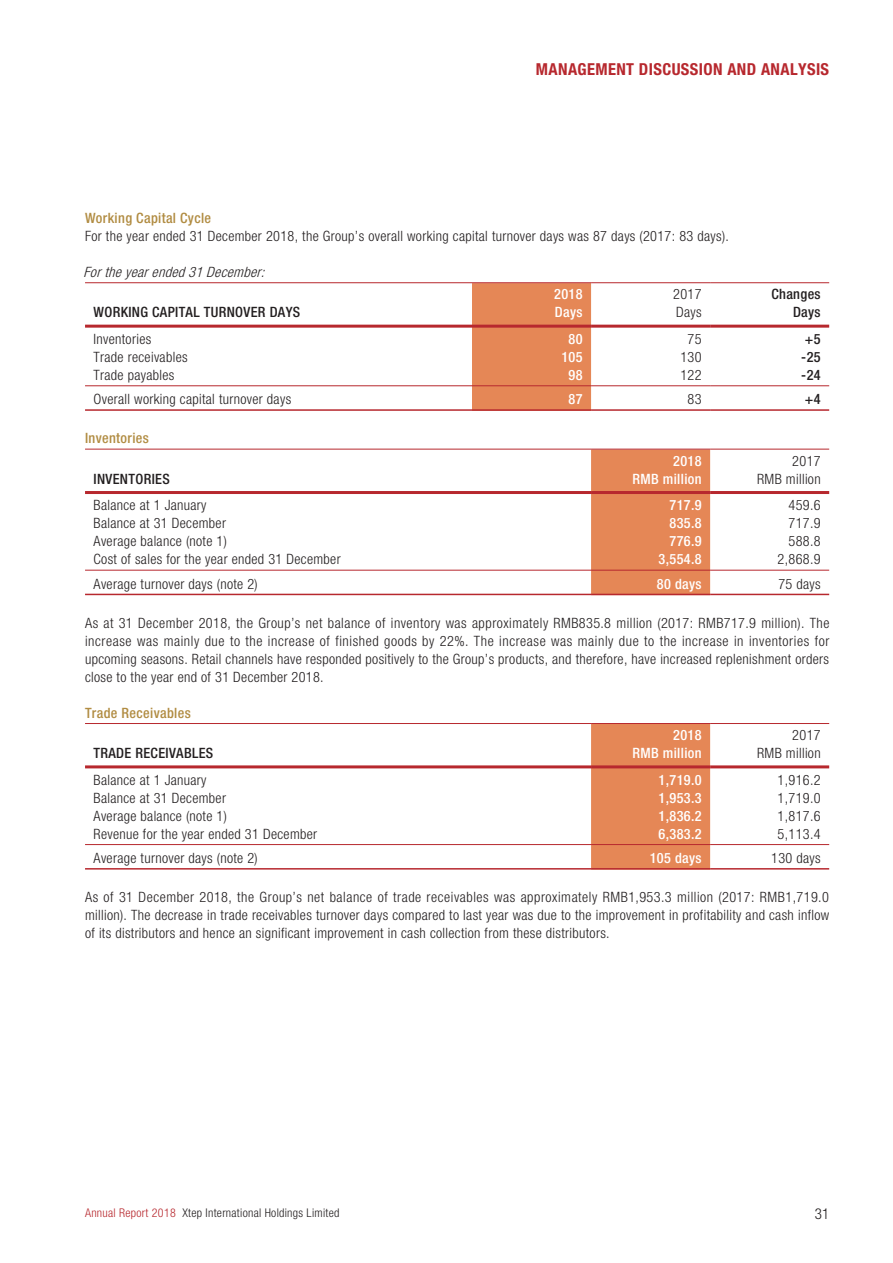
<style>
.page{position:relative;width:893px;height:1263px;background:#fff}
.page>*{position:absolute;margin:0;border:0;box-sizing:border-box;transform-origin:0 0}
.t1{font:700 condensed 16.5px "Helvetica Neue LT Std";letter-spacing:.025em;color:#b7282e}
.t2{font:300 condensed 15px "Helvetica Neue LT Std";color:#231f20}
.t3{font:300 condensed 14.25px/18px "Helvetica Neue LT Std";letter-spacing:.025em;color:#231f20;text-align:justify}
.t4{font:500 condensed 14.25px "Helvetica Neue LT Std";letter-spacing:.025em;color:#fff}
.t5{font:500 condensed 14.25px "Helvetica Neue LT Std";letter-spacing:.025em;color:#231f20}
.t6{font:500 condensed 14.25px "Helvetica Neue LT Std";letter-spacing:.025em;color:#b18c42}
.t7{font:italic 300 condensed 14.25px "Helvetica Neue LT Std";color:#231f20}
.t8{font:300 condensed 12px "Helvetica Neue LT Std";letter-spacing:.025em;color:#231f20}
.s1{color:#b7282e}
</style>
<div class="page">
<div style="left:472px;top:283px;width:119px;height:126px;background:#e58756"></div>
<hr style="left:85px;top:282px;width:387px;height:1px;background:#b7282e">
<hr style="left:472px;top:282px;width:119px;height:1px;background:#b7282e">
<hr style="left:591px;top:282px;width:119px;height:1px;background:#b7282e">
<hr style="left:710px;top:282px;width:119px;height:1px;background:#b7282e">
<hr style="left:85px;top:325px;width:387px;height:3px;background:#b7282e">
<hr style="left:472px;top:325px;width:119px;height:3px;background:#b7282e">
<hr style="left:591px;top:325px;width:119px;height:3px;background:#b7282e">
<hr style="left:710px;top:325px;width:119px;height:3px;background:#b7282e">
<hr style="left:85px;top:385px;width:387px;height:1px;background:#b7282e">
<hr style="left:472px;top:385px;width:119px;height:1px;background:#b7282e">
<hr style="left:591px;top:385px;width:119px;height:1px;background:#b7282e">
<hr style="left:710px;top:385px;width:119px;height:1px;background:#b7282e">
<hr style="left:85px;top:409px;width:387px;height:2px;background:#b7282e">
<hr style="left:472px;top:409px;width:119px;height:2px;background:#b7282e">
<hr style="left:591px;top:409px;width:119px;height:2px;background:#b7282e">
<hr style="left:710px;top:409px;width:119px;height:2px;background:#b7282e">
<div style="left:591px;top:450px;width:119px;height:144px;background:#e58756"></div>
<hr style="left:85px;top:449px;width:506px;height:1px;background:#b7282e">
<hr style="left:591px;top:449px;width:119px;height:1px;background:#b7282e">
<hr style="left:710px;top:449px;width:119px;height:1px;background:#b7282e">
<hr style="left:85px;top:491px;width:506px;height:3px;background:#b7282e">
<hr style="left:591px;top:491px;width:119px;height:3px;background:#b7282e">
<hr style="left:710px;top:491px;width:119px;height:3px;background:#b7282e">
<hr style="left:85px;top:570px;width:506px;height:1px;background:#b7282e">
<hr style="left:591px;top:570px;width:119px;height:1px;background:#b7282e">
<hr style="left:710px;top:570px;width:119px;height:1px;background:#b7282e">
<hr style="left:85px;top:594px;width:506px;height:1px;background:#b7282e">
<hr style="left:591px;top:594px;width:119px;height:1px;background:#b7282e">
<hr style="left:710px;top:594px;width:119px;height:1px;background:#b7282e">
<div style="left:591px;top:724px;width:119px;height:144px;background:#e58756"></div>
<hr style="left:85px;top:723px;width:506px;height:1px;background:#b7282e">
<hr style="left:591px;top:723px;width:119px;height:1px;background:#b7282e">
<hr style="left:710px;top:723px;width:119px;height:1px;background:#b7282e">
<hr style="left:85px;top:765px;width:506px;height:3px;background:#b7282e">
<hr style="left:591px;top:765px;width:119px;height:3px;background:#b7282e">
<hr style="left:710px;top:765px;width:119px;height:3px;background:#b7282e">
<hr style="left:85px;top:844px;width:506px;height:1px;background:#b7282e">
<hr style="left:591px;top:844px;width:119px;height:1px;background:#b7282e">
<hr style="left:710px;top:844px;width:119px;height:1px;background:#b7282e">
<hr style="left:85px;top:868px;width:506px;height:1px;background:#b7282e">
<hr style="left:591px;top:868px;width:119px;height:1px;background:#b7282e">
<hr style="left:710px;top:868px;width:119px;height:1px;background:#b7282e">
<p class="t1" style="left:536px;top:60px;width:295px">MANAGEMENT DISCUSSION AND ANALYSIS</p>
<p class="t6" style="left:85px;top:209px;width:128px">Working Capital Cycle</p>
<p class="t3" style="left:85px;top:227px;width:645px">For the year ended 31 December 2018, the Group’s overall working capital turnover days was 87 days (2017: 83 days).</p>
<p class="t7" style="left:84px;top:264px;width:186px">Fortheyearended31December:</p>
<p class="t4" style="left:554px;top:286px;width:30px">2018</p>
<p class="t3" style="left:673px;top:285px;width:30px">2017</p>
<p class="t5" style="left:771px;top:286px;width:51px">Changes</p>
<p class="t5" style="left:94px;top:304px;width:208px">WORKING CAPITAL TURNOVER DAYS</p>
<p class="t4" style="left:555px;top:304px;width:29px">Days</p>
<p class="t3" style="left:676px;top:303px;width:27px">Days</p>
<p class="t5" style="left:793px;top:304px;width:29px">Days</p>
<p class="t3" style="left:94px;top:330px;width:59px">Inventories</p>
<p class="t4" style="left:568px;top:330px;width:16px">80</p>
<p class="t3" style="left:688px;top:330px;width:16px">75</p>
<p class="t5" style="left:805px;top:330px;width:17px">+5</p>
<p class="t3" style="left:94px;top:348px;width:96px">Trade receivables</p>
<p class="t4" style="left:561px;top:348px;width:23px">105</p>
<p class="t3" style="left:680px;top:348px;width:23px">130</p>
<p class="t5" style="left:801px;top:348px;width:21px">-25</p>
<p class="t3" style="left:94px;top:366px;width:82px">Trade payables</p>
<p class="t4" style="left:568px;top:366px;width:16px">98</p>
<p class="t3" style="left:680px;top:366px;width:23px">122</p>
<p class="t5" style="left:801px;top:366px;width:21px">-24</p>
<p class="t3" style="left:94px;top:390px;width:199px">Overall working capital turnover days</p>
<p class="t4" style="left:568px;top:391px;width:16px">87</p>
<p class="t3" style="left:688px;top:390px;width:16px">83</p>
<p class="t5" style="left:805px;top:391px;width:17px">+4</p>
<p class="t6" style="left:85px;top:430px;width:65px">Inventories</p>
<p class="t4" style="left:673px;top:452px;width:30px">2018</p>
<p class="t3" style="left:792px;top:451px;width:30px">2017</p>
<p class="t5" style="left:94px;top:470px;width:78px">INVENTORIES</p>
<p class="t4" style="left:632px;top:470px;width:71px">RMB million</p>
<p class="t3" style="left:757px;top:469px;width:65px">RMB million</p>
<p class="t3" style="left:94px;top:496px;width:115px">Balance at 1 January</p>
<p class="t4" style="left:669px;top:497px;width:34px">717.9</p>
<p class="t3" style="left:788px;top:496px;width:34px">459.6</p>
<p class="t3" style="left:94px;top:514px;width:134px">Balance at 31 December</p>
<p class="t4" style="left:669px;top:515px;width:34px">835.8</p>
<p class="t3" style="left:788px;top:514px;width:34px">717.9</p>
<p class="t3" style="left:94px;top:532px;width:135px">Average balance (note 1)</p>
<p class="t4" style="left:669px;top:533px;width:34px">776.9</p>
<p class="t3" style="left:788px;top:532px;width:34px">588.8</p>
<p class="t3" style="left:94px;top:550px;width:249px">Cost of sales for the year ended 31 December</p>
<p class="t4" style="left:658px;top:551px;width:45px">3,554.8</p>
<p class="t3" style="left:778px;top:550px;width:45px">2,868.9</p>
<p class="t3" style="left:94px;top:575px;width:166px">Average turnover days (note 2)</p>
<p class="t4" style="left:657px;top:575px;width:46px">80 days</p>
<p class="t3" style="left:778px;top:575px;width:44px">75 days</p>
<p class="t3" style="left:85px;top:613px;width:746px">As at 31 December 2018, the Group’s net balance of inventory was approximately RMB835.8 million (2017: RMB717.9 million). The increase was mainly due to the increase of finished goods by 22%. The increase was mainly due to the increase in inventories for upcoming seasons. Retail channels have responded positively to the Group’s products, and therefore, have increased replenishment orders close to the year end of 31 December 2018.</p>
<p class="t6" style="left:85px;top:704px;width:107px">Trade Receivables</p>
<p class="t4" style="left:673px;top:726px;width:30px">2018</p>
<p class="t3" style="left:792px;top:726px;width:30px">2017</p>
<p class="t5" style="left:94px;top:744px;width:121px">TRADE RECEIVABLES</p>
<p class="t4" style="left:632px;top:744px;width:71px">RMB million</p>
<p class="t3" style="left:757px;top:744px;width:65px">RMB million</p>
<p class="t3" style="left:94px;top:770px;width:115px">Balance at 1 January</p>
<p class="t4" style="left:658px;top:771px;width:45px">1,719.0</p>
<p class="t3" style="left:778px;top:770px;width:45px">1,916.2</p>
<p class="t3" style="left:94px;top:788px;width:134px">Balance at 31 December</p>
<p class="t4" style="left:658px;top:789px;width:45px">1,953.3</p>
<p class="t3" style="left:778px;top:788px;width:45px">1,719.0</p>
<p class="t3" style="left:94px;top:806px;width:135px">Average balance (note 1)</p>
<p class="t4" style="left:658px;top:807px;width:45px">1,836.2</p>
<p class="t3" style="left:778px;top:806px;width:45px">1,817.6</p>
<p class="t3" style="left:94px;top:824px;width:225px">Revenue for the year ended 31 December</p>
<p class="t4" style="left:658px;top:825px;width:45px">6,383.2</p>
<p class="t3" style="left:778px;top:824px;width:45px">5,113.4</p>
<p class="t3" style="left:94px;top:849px;width:166px">Average turnover days (note 2)</p>
<p class="t4" style="left:650px;top:850px;width:53px">105 days</p>
<p class="t3" style="left:771px;top:849px;width:51px">130 days</p>
<p class="t3" style="left:85px;top:888px;width:746px">As of 31 December 2018, the Group’s net balance of trade receivables was approximately RMB1,953.3 million (2017: RMB1,719.0 million). The decrease in trade receivables turnover days compared to last year was due to the improvement in profitability and cash inflow of its distributors and hence an significant improvement in cash collection from these distributors.</p>
<p class="t8" style="left:85px;top:1205px;width:256px"><span class="s1">Annual Report 2018</span> Xtep International Holdings Limited</p>
<p class="t2" style="left:815px;top:1205px;width:16px">31</p>
</div>
